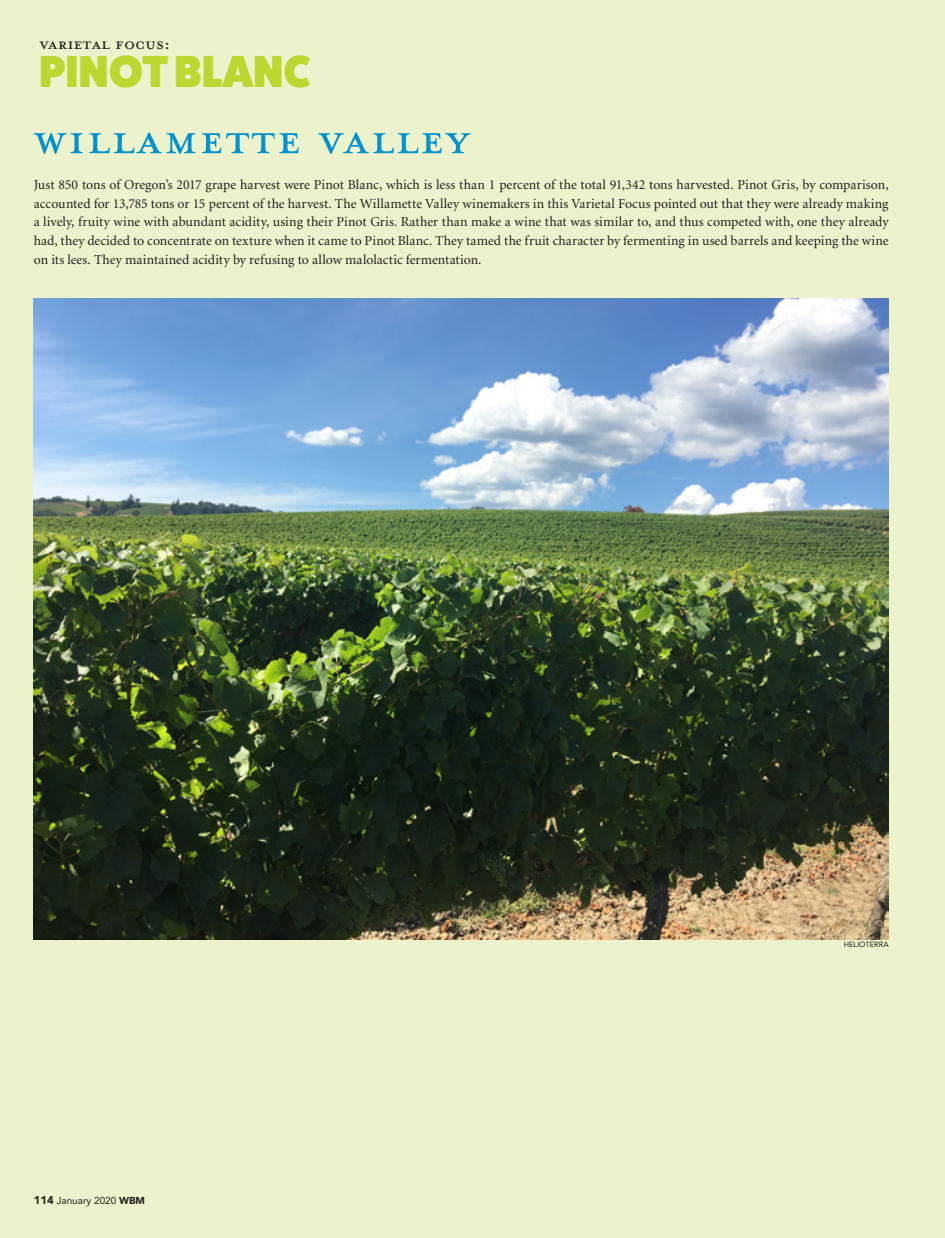
<style>
.page{position:relative;width:945px;height:1238px;background:#ecf2cb}
.page>*{position:absolute;margin:0;border:0;box-sizing:border-box;transform-origin:0 0}
.Subhead_VF_region{font:60px "Mrs Eaves All Petite Caps";letter-spacing:.025em;color:#0093d0}
.PG_category_2___3__v{font:800 45px "Fat Frank";letter-spacing:.01em;color:#bed630}
.PG_category_2___3__v-2{font:22.5px "Mrs Eaves All Petite Caps";color:#231f20}
.Text-1st-Para{font:13.75px/18.8px "Minion";color:#231f20;text-align:justify}
.t1{font:10px "Avenir";color:#231f20}
.Credit{font:7.5px "Avenir";color:#231f20}
.s1{font-weight:900;font-size:11.25px}
.s2{font-weight:900}
</style>
<div class="page">
<img style="left:34px;top:298px;width:855px;height:641px">
<p class="PG_category_2___3__v-2" style="left:39px;top:34px;width:132px">Varietal Focus:</p>
<p class="PG_category_2___3__v" style="left:40px;top:46px;width:273px">PINOT BLANC</p>
<p class="Subhead_VF_region" style="left:34px;top:113px;width:438px">Willamette Valley</p>
<p class="Text-1st-Para" style="left:34px;top:176px;width:857px">Just 850 tons of Oregon’s 2017 grape harvest were Pinot Blanc, which is less than 1 percent of the total 91,342 tons harvested. Pinot Gris, by comparison, accounted for 13,785 tons or 15 percent of the harvest. The Willamette Valley winemakers in this Varietal Focus pointed out that they were already making a lively, fruity wine with abundant acidity, using their Pinot Gris. Rather than make a wine that was similar to, and thus competed with, one they already had, they decided to concentrate on texture when it came to Pinot Blanc. They tamed the fruit character by fermenting in used barrels and keeping the wine on its lees. They maintained acidity by refusing to allow malolactic fermentation.</p>
<p class="t1" style="left:34px;top:1194px;width:113px"><span class="s1">114</span> January 2020 <span class="s2">WBM</span></p>
<p class="Credit" style="left:844px;top:940px;width:47px">HELIOTERRA</p>
</div>
